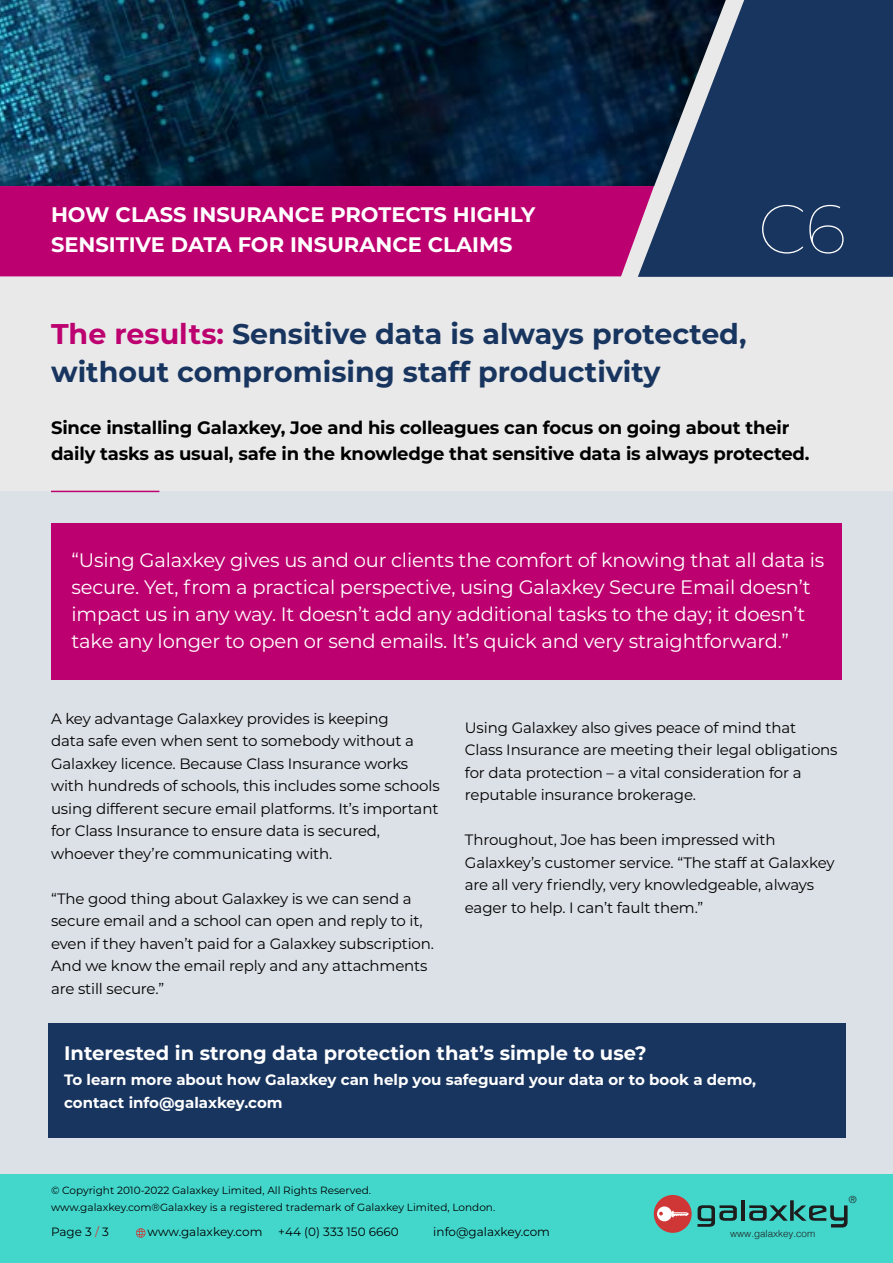
<style>
.page{position:relative;width:893px;height:1263px;background:#e9e9e9}
.page>*{position:absolute;margin:0;border:0;box-sizing:border-box;transform-origin:0 0}
.t1{font:100 69px "Montserrat";color:#fff}
.t2{font:700 28.5px/37.5px "Montserrat";color:#18355f}
.t3{font:700 21px/30px "Montserrat";color:#fff}
.t4{font:19.5px/27px "Montserrat";letter-spacing:-.01em;color:#fff}
.t5{font:700 19.5px "Montserrat";color:#fff}
.t6{font:700 18px/25.5px "Montserrat";letter-spacing:-.01em;color:#000}
.t7{font:15px/22.5px "Montserrat";letter-spacing:-.01em;color:#000}
.t8{font:700 15px/22.5px "Montserrat";color:#fff}
.t9{font:12px "Montserrat";color:#000}
.t10{font:10.5px/16.5px "Montserrat";color:#000}
.t11{font:300 9.9px "Helvetica";color:#1e1e1c}
.s1{color:#bd006f}
.s2{color:#cf3736}
</style>
<div class="page">
<div style="left:0;top:1174px;width:893px;height:89px;background:#43d7cc"></div>
<img style="left:0;top:0;width:638px;height:186px">
<svg style="left:697px;top:1205px;width:40px;height:22px"></svg>
<hr style="left:741px;top:1200px;width:4px;height:21px;background:#1d1d1d">
<svg style="left:749px;top:1200px;width:99px;height:27px"></svg>
<div style="left:654px;top:1195px;width:38px;height:38px;background:#cf3736;border-radius:50%"></div>
<svg style="left:657px;top:1206px;width:32px;height:15px"></svg>
<div style="left:0;top:186px;width:638px;height:90px;background:#bd006f"></div>
<svg style="left:136px;top:1228px;width:9px;height:10px"></svg>
<svg style="left:638px;top:0;width:255px;height:277px;fill:#18355f"></svg>
<div style="left:0;top:491px;width:893px;height:683px;background:#dce1e7"></div>
<div style="left:48px;top:1023px;width:797px;height:114px;background:#18355f"></div>
<hr style="left:51px;top:491px;width:108px;height:1px;background:#bd006f">
<div style="left:51px;top:523px;width:791px;height:157px;background:#bd006f"></div>
<h3 class="t3" style="left:51px;top:199px;width:486px">HOW CLASS INSURANCE PROTECTS HIGHLY<br>SENSITIVE DATA FOR INSURANCE CLAIMS</h3>
<h1 class="t1" style="left:758px;top:183px;width:90px">C6</h1>
<h2 class="t2" style="left:51px;top:314px;width:697px"><span class="s1">The results:</span> Sensitive data is always protected, without compromising staff productivity</h2>
<p class="t6" style="left:51px;top:414px;width:760px">Since installing Galaxkey, Joe and his colleagues can focus on going about their daily tasks as usual, safe in the knowledge that sensitive data is always protected.</p>
<p class="t4" style="left:72px;top:545px;width:754px">“Using Galaxkey gives us and our clients the comfort of knowing that all data is secure. Yet, from a practical perspective, using Galaxkey Secure Email doesn’t impact us in any way. It doesn’t add any additional tasks to the day; it doesn’t take any longer to open or send emails. It’s quick and very straightforward.”</p>
<p class="t7" style="left:51px;top:707px;width:390px">A key advantage Galaxkey provides is keeping<br>data safe even when sent to somebody without a Galaxkey licence. Because Class Insurance works with hundreds of schools, this includes some schools using different secure email platforms. It’s important for Class Insurance to ensure data is secured, whoever they’re communicating with.</p>
<p class="t7" style="left:51px;top:887px;width:384px">“The good thing about Galaxkey is we can send a secure email and a school can open and reply to it, even if they haven’t paid for a Galaxkey subscription.<br>And we know the email reply and any attachments are still secure.”</p>
<p class="t7" style="left:465px;top:716px;width:374px">Using Galaxkey also gives peace of mind that Class Insurance are meeting their legal obligations for data protection – a vital consideration for a reputable insurance brokerage.</p>
<p class="t7" style="left:465px;top:828px;width:371px">Throughout, Joe has been impressed with Galaxkey’s customer service. “The staff at Galaxkey are all very friendly, very knowledgeable, always eager to help. I can’t fault them.”</p>
<h3 class="t5" style="left:64px;top:1039px;width:584px">Interested in strong data protection that’s simple to use?</h3>
<p class="t8" style="left:64px;top:1068px;width:694px">To learn more about how Galaxkey can help you safeguard your data or to book a demo, contact info@galaxkey.com</p>
<p class="t10" style="left:51px;top:1182px;width:446px">© Copyright 2010-2022 Galaxkey Limited, All Rights Reserved. www.galaxkey.com®Galaxkey is a registered trademark of Galaxkey Limited, London.</p>
<p class="t9" style="left:51px;top:1224px;width:60px">Page 3 <span class="s2">/</span> 3</p>
<p class="t9" style="left:148px;top:1224px;width:116px">www.galaxkey.com</p>
<p class="t9" style="left:278px;top:1224px;width:122px">+44 (0) 333 150 6660</p>
<p class="t9" style="left:433px;top:1224px;width:118px">info@galaxkey.com</p>
<p class="t11" style="left:730px;top:1225px;width:87px">www.galaxkey.com</p>
<p class="t11" style="left:849px;top:1191px;width:9px">®</p>
</div>
